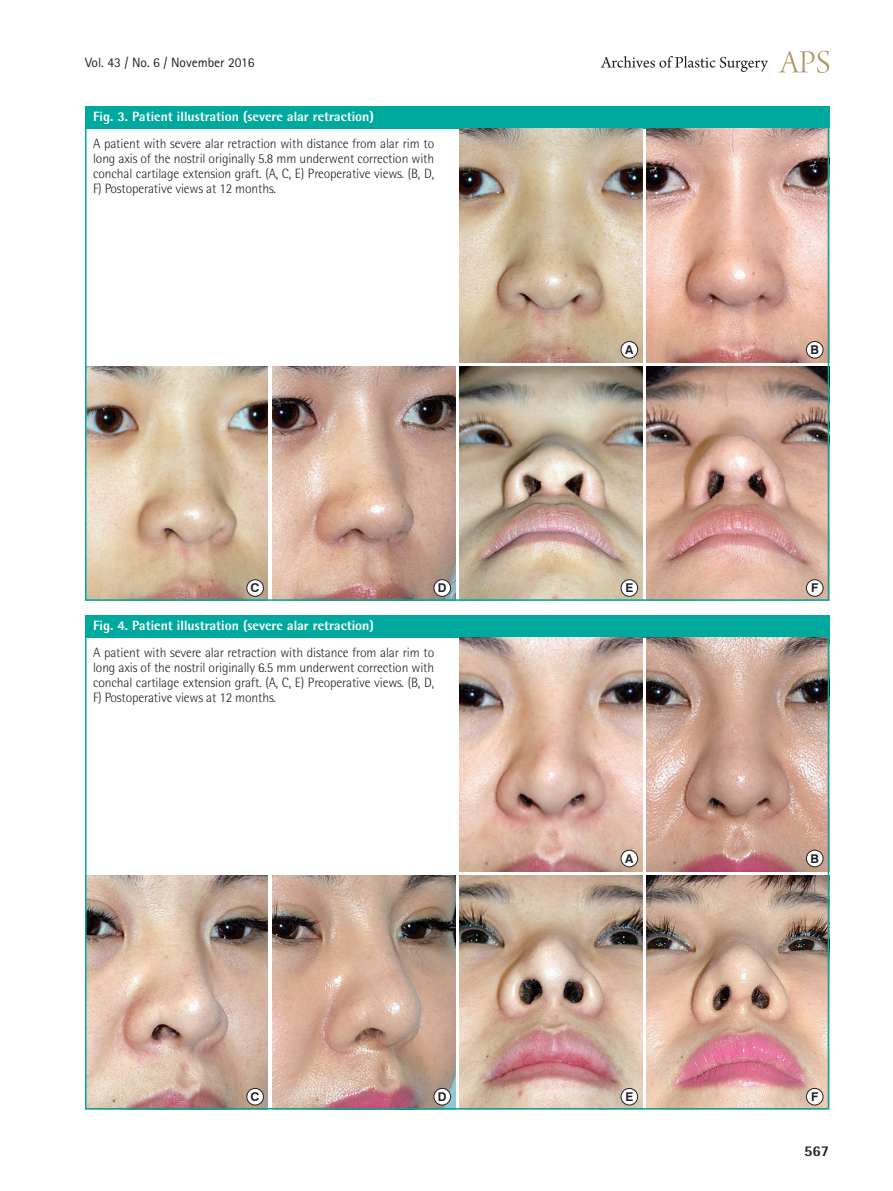
<style>
.page{position:relative;width:893px;height:1191px;background:#fff}
.page>*{position:absolute;margin:0;border:0;box-sizing:border-box;transform-origin:0 0}
.t1{font:800 15px "Rotis Semi Sans Std";color:#231f20}
.그림설명{font:300 13.5px/15px "Rotis Semi Sans Std";letter-spacing:-.01em;color:#231f20;text-align:justify}
.표그림제목{font:800 13.5px "Rotis Semi Sans Std";color:#fff}
.t2{font:13.5px "Rotis Sans Serif Std";color:#231f20}
.t3{font:700 12.15px "Swiss 721 BT";color:#231f20}
</style>
<div class="page">
<svg style="left:779px;top:51px;width:50px;height:22px"></svg>
<svg style="left:601px;top:56px;width:167px;height:16px"></svg>
<div style="left:85px;top:106px;width:744px;height:23px;background:#00a99d"></div>
<div style="left:85px;top:615px;width:744px;height:22px;background:#00a99d"></div>
<img style="left:88px;top:367px;width:180px;height:231px">
<img style="left:88px;top:875px;width:180px;height:231px">
<img style="left:272px;top:367px;width:183px;height:231px">
<img style="left:272px;top:875px;width:183px;height:231px">
<img style="left:459px;top:129px;width:183px;height:233px">
<img style="left:459px;top:637px;width:183px;height:234px">
<img style="left:459px;top:367px;width:183px;height:231px">
<img style="left:459px;top:875px;width:183px;height:231px">
<img style="left:646px;top:129px;width:180px;height:233px">
<img style="left:646px;top:637px;width:180px;height:234px">
<img style="left:646px;top:367px;width:180px;height:231px">
<img style="left:646px;top:875px;width:180px;height:231px">
<div style="left:434px;top:580px;width:17px;height:16px;background:#fff;border-radius:50%"></div>
<div style="left:434px;top:579px;width:17px;height:17px;border:1px solid #231f20;border-radius:50%"></div>
<div style="left:434px;top:1088px;width:17px;height:17px;background:#fff;border-radius:50%"></div>
<div style="left:434px;top:1088px;width:17px;height:17px;border:1px solid #231f20;border-radius:50%"></div>
<div style="left:621px;top:341px;width:17px;height:17px;background:#fff;border-radius:50%"></div>
<div style="left:621px;top:341px;width:17px;height:17px;border:1px solid #231f20;border-radius:50%"></div>
<div style="left:621px;top:850px;width:17px;height:17px;background:#fff;border-radius:50%"></div>
<div style="left:621px;top:850px;width:17px;height:17px;border:1px solid #231f20;border-radius:50%"></div>
<div style="left:621px;top:580px;width:17px;height:16px;background:#fff;border-radius:50%"></div>
<div style="left:621px;top:579px;width:17px;height:17px;border:1px solid #231f20;border-radius:50%"></div>
<div style="left:621px;top:1088px;width:17px;height:17px;background:#fff;border-radius:50%"></div>
<div style="left:621px;top:1088px;width:17px;height:17px;border:1px solid #231f20;border-radius:50%"></div>
<div style="left:247px;top:580px;width:16px;height:16px;background:#fff;border-radius:50%"></div>
<div style="left:247px;top:579px;width:17px;height:17px;border:1px solid #231f20;border-radius:50%"></div>
<div style="left:247px;top:1088px;width:16px;height:17px;background:#fff;border-radius:50%"></div>
<div style="left:247px;top:1088px;width:17px;height:17px;border:1px solid #231f20;border-radius:50%"></div>
<div style="left:806px;top:341px;width:17px;height:17px;background:#fff;border-radius:50%"></div>
<div style="left:806px;top:341px;width:17px;height:17px;border:1px solid #231f20;border-radius:50%"></div>
<div style="left:806px;top:850px;width:17px;height:17px;background:#fff;border-radius:50%"></div>
<div style="left:806px;top:850px;width:17px;height:17px;border:1px solid #231f20;border-radius:50%"></div>
<div style="left:806px;top:580px;width:17px;height:16px;background:#fff;border-radius:50%"></div>
<div style="left:806px;top:579px;width:17px;height:17px;border:1px solid #231f20;border-radius:50%"></div>
<div style="left:806px;top:1088px;width:17px;height:17px;background:#fff;border-radius:50%"></div>
<div style="left:806px;top:1088px;width:17px;height:17px;border:1px solid #231f20;border-radius:50%"></div>
<div style="left:85px;top:106px;width:744px;height:495px;border:2px solid #00a99d"></div>
<div style="left:85px;top:615px;width:744px;height:494px;border:2px solid #00a99d"></div>
<p class="t2" style="left:85px;top:54px;width:171px">Vol. 43 / No. 6 / November 2016</p>
<p class="표그림제목" style="left:93px;top:108px;width:282px">Fig. 3. Patient illustration (severe alar retraction)</p>
<p class="그림설명" style="left:93px;top:136px;width:343px">A patient with severe alar retraction with distance from alar rim to long axis of the nostril originally 5.8 mm underwent correction with conchal cartilage extension graft. (A, C, E) Preoperative views. (B, D, F) Postoperative views at 12 months.</p>
<p class="t3" style="left:251px;top:580px;width:10px">C</p>
<p class="표그림제목" style="left:93px;top:616px;width:282px">Fig. 4. Patient illustration (severe alar retraction)</p>
<p class="t3" style="left:438px;top:580px;width:10px">D</p>
<p class="그림설명" style="left:93px;top:644px;width:343px">A patient with severe alar retraction with distance from alar rim to long axis of the nostril originally 6.5 mm underwent correction with conchal cartilage extension graft. (A, C, E) Preoperative views. (B, D, F) Postoperative views at 12 months.</p>
<p class="t3" style="left:251px;top:1089px;width:10px">C</p>
<p class="t3" style="left:438px;top:1089px;width:10px">D</p>
<p class="t3" style="left:625px;top:342px;width:10px">A</p>
<p class="t3" style="left:810px;top:342px;width:10px">B</p>
<p class="t3" style="left:625px;top:580px;width:9px">E</p>
<p class="t3" style="left:811px;top:580px;width:9px">F</p>
<p class="t3" style="left:625px;top:851px;width:10px">A</p>
<p class="t3" style="left:810px;top:851px;width:10px">B</p>
<p class="t3" style="left:625px;top:1089px;width:9px">E</p>
<p class="t3" style="left:811px;top:1089px;width:9px">F</p>
<p class="t1" style="left:804px;top:1141px;width:27px">567</p>
</div>
